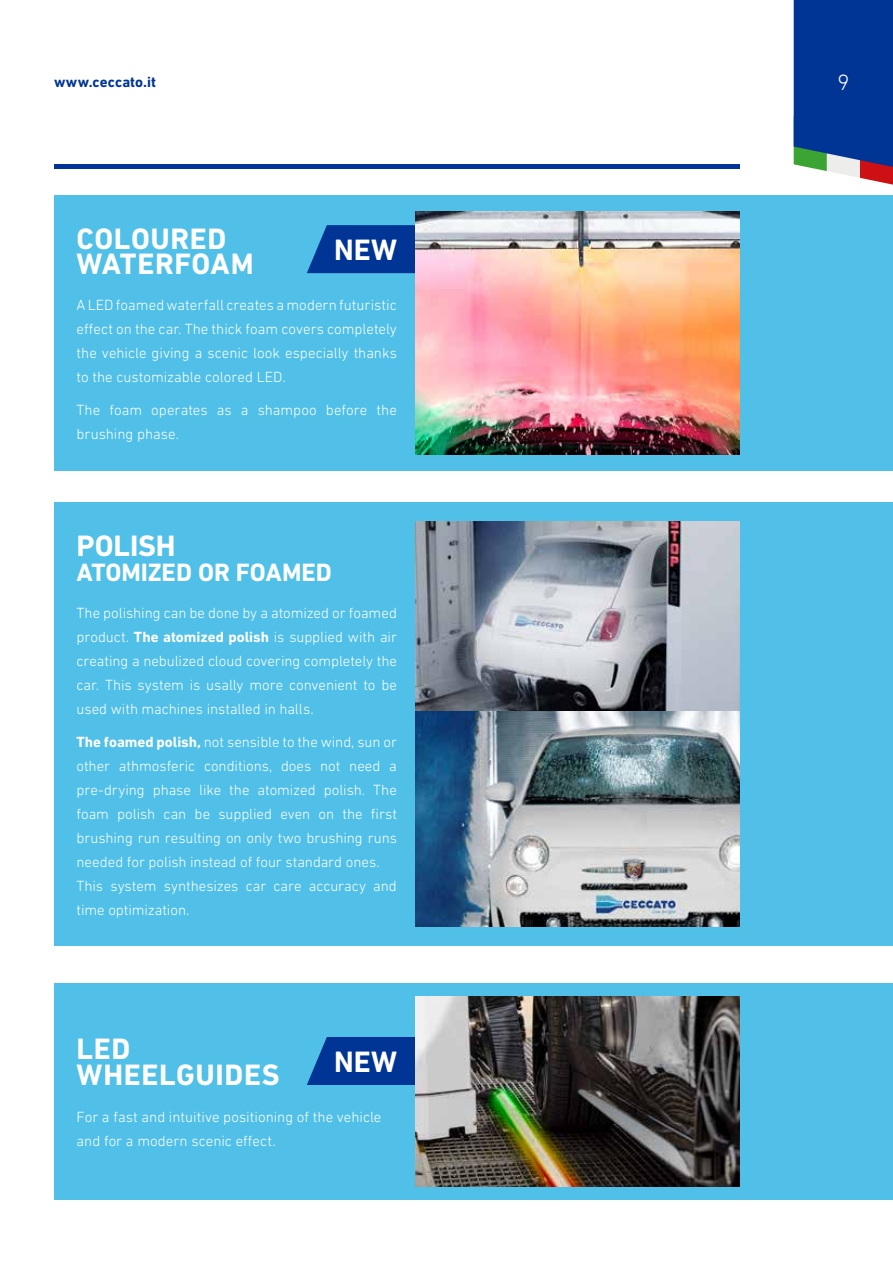
<style>
.page{position:relative;width:893px;height:1263px;background:#fff}
.page>*{position:absolute;margin:0;border:0;box-sizing:border-box;transform-origin:0 0}
.t1{font:700 30px/25.5px "DIN Next LT Pro";letter-spacing:.02em;color:#fff}
.t2{font:700 25.5px "DIN Next LT Pro";color:#fff}
.t3{font:300 22.5px "DIN Next LT Pro";color:#fff}
.t4{font:300 15px/24px "DIN Next LT Pro";letter-spacing:-.005em;color:#fff}
.t5{font:700 15px "DIN Next LT Pro";letter-spacing:.005em;color:#003595}
.s1{font-weight:700}
</style>
<div class="page">
<svg style="left:794px;top:0;width:99px;height:185px;background:#1e4896"></svg>
<hr style="left:54px;top:165px;width:686px;height:4px;background:#003595">
<div style="left:55px;top:195px;width:838px;height:276px;background:#50c0e8"></div>
<div style="left:55px;top:983px;width:838px;height:216px;background:#50c0e8"></div>
<div style="left:55px;top:502px;width:838px;height:443px;background:#50c0e8"></div>
<svg style="left:307px;top:1037px;width:108px;height:48px;background:#07419c"></svg>
<svg style="left:307px;top:225px;width:108px;height:48px;background:#07429c"></svg>
<img style="left:415px;top:212px;width:325px;height:242px">
<img style="left:415px;top:996px;width:325px;height:191px">
<img style="left:415px;top:522px;width:325px;height:404px">
<p class="t5" style="left:54px;top:73px;width:104px">www.ceccato.it</p>
<h3 class="t3" style="left:837px;top:69px;width:13px">9</h3>
<h1 class="t1" style="left:77px;top:226px;width:179px">COLOURED<br>WATERFOAM</h1>
<h1 class="t1" style="left:334px;top:237px;width:64px">NEW</h1>
<p class="t4" style="left:77px;top:293px;width:322px;text-align:justify">A LED foamed waterfall creates a modern futuristic e ect on the car. The thick foam covers completely the vehicle giving a scenic look especially thanks to the customizable colored LED.</p>
<p class="t4" style="left:77px;top:397px;width:322px">The foam operates as a shampoo before the brushing phase.</p>
<h1 class="t1" style="left:77px;top:533px;width:101px">POLISH</h1>
<h2 class="t2" style="left:77px;top:558px;width:257px">ATOMIZED OR FOAMED</h2>
<p class="t4" style="left:77px;top:601px;width:322px;text-align:justify">The polishing can be done by a atomized or foamed product. <span class="s1">The atomized polish</span> is supplied with air creating a nebulized cloud covering completely the car. This system is usally more convenient to be used with machines installed in halls.</p>
<p class="t4" style="left:77px;top:729px;width:322px"><span class="s1">The foamed polish,</span> not sensible to the wind, sun or other athmosferic conditions, does not need a pre-drying phase like the atomized polish. The foam polish can be supplied even on the first brushing run resulting on only two brushing runs needed for polish instead of four standard ones.<br>This system synthesizes car care accuracy and time optimization.</p>
<h1 class="t1" style="left:77px;top:1036px;width:205px">LED<br>WHEELGUIDES</h1>
<h1 class="t1" style="left:334px;top:1049px;width:64px">NEW</h1>
<p class="t4" style="left:77px;top:1104px;width:306px">For a fast and intuitive positioning of the vehicle and for a modern scenic e ect.</p>
</div>
